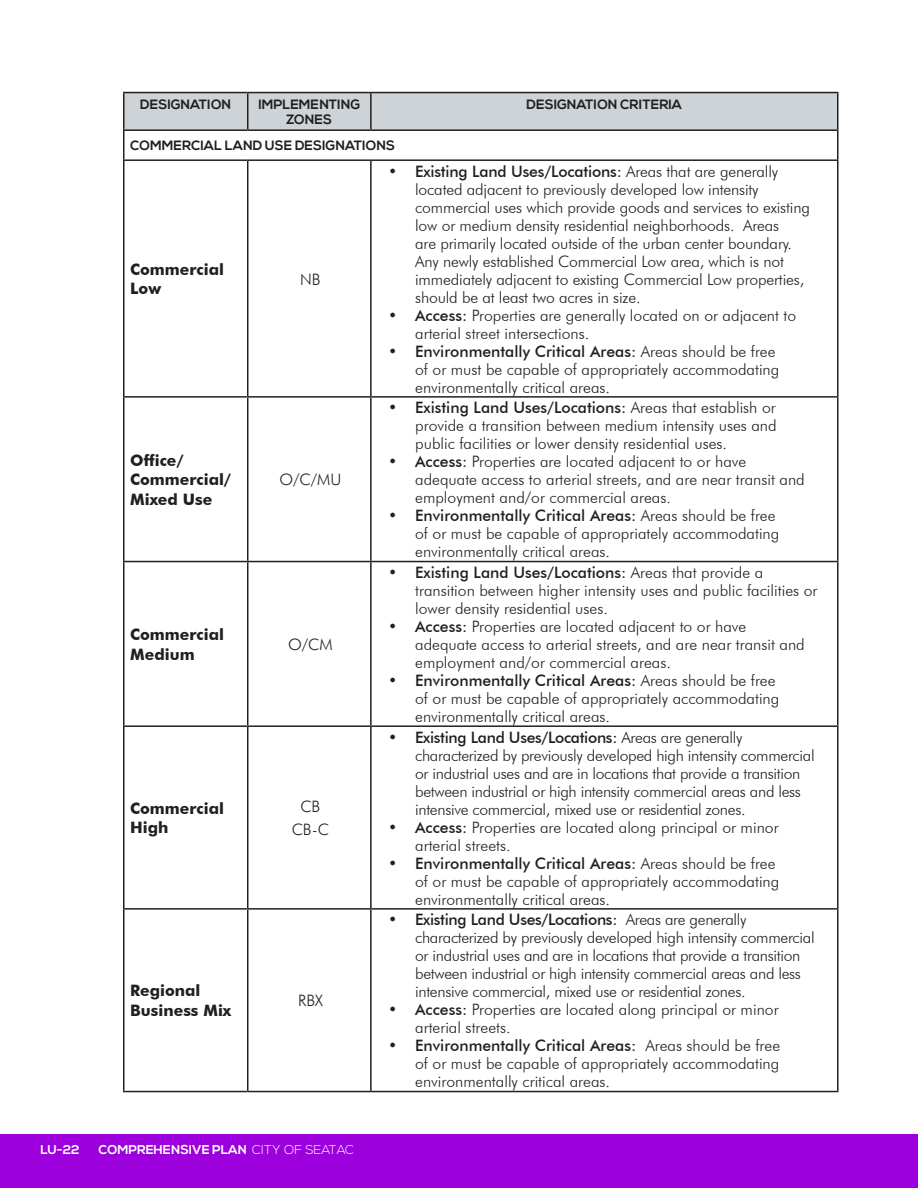
<style>
.page{position:relative;width:918px;height:1188px;background:#fff}
.page>*{position:absolute;margin:0;border:0;box-sizing:border-box;transform-origin:0 0}
.CellBody{font:300 15.75px/18px "Futura BT";color:#231f20}
.CellBody-2{font:300 15.75px/18px "Futura BT";letter-spacing:-.02em;color:#231f20}
.CellPol_No{font:700 15.75px/19.5px "Futura BT";color:#231f20}
.CellTitle{font:700 13.5px/15.5px "Nexa";color:#231f20;text-align:center}
.t1{font:700 12.75px "Nexa";color:#fff}
.s1{font-weight:300}
.s2{font-weight:500}
</style>
<div class="page">
<div style="left:0;top:1134px;width:918px;height:54px;background:#9c00dd"></div>
<hr style="left:123px;top:92px;width:125px;height:1px;background:#231f20">
<hr style="left:248px;top:92px;width:123px;height:1px;background:#231f20">
<hr style="left:371px;top:92px;width:468px;height:1px;background:#231f20">
<hr style="left:371px;top:129px;width:468px;height:2px;background:#231f20">
<svg style="left:123px;top:93px;width:715px;height:66px"></svg>
<hr style="left:123px;top:159px;width:125px;height:2px;background:#231f20">
<hr style="left:123px;top:161px;width:1px;height:235px;background:#231f20">
<hr style="left:248px;top:159px;width:123px;height:2px;background:#231f20">
<hr style="left:247px;top:161px;width:1px;height:235px;background:#231f20">
<hr style="left:371px;top:159px;width:468px;height:2px;background:#231f20">
<hr style="left:370px;top:161px;width:2px;height:235px;background:#231f20">
<hr style="left:837px;top:161px;width:1px;height:235px;background:#231f20">
<hr style="left:123px;top:396px;width:125px;height:2px;background:#231f20">
<hr style="left:123px;top:398px;width:1px;height:163px;background:#231f20">
<hr style="left:248px;top:396px;width:123px;height:2px;background:#231f20">
<hr style="left:247px;top:398px;width:1px;height:163px;background:#231f20">
<hr style="left:371px;top:396px;width:468px;height:2px;background:#231f20">
<hr style="left:370px;top:398px;width:2px;height:163px;background:#231f20">
<hr style="left:837px;top:398px;width:1px;height:163px;background:#231f20">
<hr style="left:123px;top:561px;width:125px;height:1px;background:#231f20">
<hr style="left:123px;top:562px;width:1px;height:163px;background:#231f20">
<hr style="left:248px;top:561px;width:123px;height:1px;background:#231f20">
<hr style="left:247px;top:562px;width:1px;height:163px;background:#231f20">
<hr style="left:371px;top:561px;width:468px;height:1px;background:#231f20">
<hr style="left:370px;top:562px;width:2px;height:163px;background:#231f20">
<hr style="left:837px;top:562px;width:1px;height:163px;background:#231f20">
<hr style="left:123px;top:725px;width:125px;height:2px;background:#231f20">
<hr style="left:123px;top:727px;width:1px;height:181px;background:#231f20">
<hr style="left:248px;top:725px;width:123px;height:2px;background:#231f20">
<hr style="left:247px;top:727px;width:1px;height:181px;background:#231f20">
<hr style="left:371px;top:725px;width:468px;height:2px;background:#231f20">
<hr style="left:370px;top:727px;width:2px;height:181px;background:#231f20">
<hr style="left:837px;top:727px;width:1px;height:181px;background:#231f20">
<hr style="left:123px;top:908px;width:125px;height:2px;background:#231f20">
<hr style="left:123px;top:910px;width:1px;height:181px;background:#231f20">
<hr style="left:248px;top:908px;width:123px;height:2px;background:#231f20">
<hr style="left:247px;top:910px;width:1px;height:181px;background:#231f20">
<hr style="left:371px;top:908px;width:468px;height:2px;background:#231f20">
<hr style="left:370px;top:910px;width:2px;height:181px;background:#231f20">
<hr style="left:837px;top:910px;width:1px;height:181px;background:#231f20">
<hr style="left:123px;top:1091px;width:125px;height:1px;background:#231f20">
<hr style="left:248px;top:1091px;width:123px;height:1px;background:#231f20">
<hr style="left:371px;top:1091px;width:468px;height:1px;background:#231f20">
<p class="CellTitle" style="left:140px;top:97px;width:93px">DESIGNATION</p>
<p class="CellTitle" style="left:258px;top:97px;width:103px">IMPLEMENTING<br>ZONES</p>
<p class="CellTitle" style="left:527px;top:97px;width:157px">DESIGNATION CRITERIA</p>
<p class="CellTitle" style="left:130px;top:138px;width:266px">COMMERCIAL LAND USE DESIGNATIONS</p>
<p class="CellPol_No" style="left:130px;top:259px;width:95px">Commercial<br>Low</p>
<p class="CellBody" style="left:300px;top:270px;width:22px">NB</p>
<p class="CellPol_No" style="left:130px;top:450px;width:55px">Office/</p>
<p class="CellPol_No" style="left:130px;top:470px;width:102px">Commercial/<br>Mixed Use</p>
<p class="CellBody" style="left:279px;top:470px;width:63px">O/C/MU</p>
<p class="CellPol_No" style="left:130px;top:625px;width:95px">Commercial<br>Medium</p>
<p class="CellBody" style="left:288px;top:635px;width:46px">O/CM</p>
<p class="CellPol_No" style="left:130px;top:798px;width:95px">Commercial<br>High</p>
<p class="CellBody" style="left:300px;top:798px;width:21px">CB</p>
<p class="CellBody" style="left:292px;top:820px;width:39px">CB-C</p>
<p class="CellPol_No" style="left:130px;top:981px;width:103px">Regional<br>Business Mix</p>
<p class="CellBody" style="left:298px;top:991px;width:26px">RBX</p>
<p class="t1" style="left:40px;top:1142px;width:40px">LU-22</p>
<p class="t1" style="left:99px;top:1142px;width:257px">COMPREHENSIVE PLAN <span class="s1">CITY OF SEATAC</span></p>
<p class="CellBody" style="left:415px;top:162px;width:396px;text-indent:-27px"><span class="s2">• Existing Land Uses/Locations:</span> Areas that are generally located adjacent to previously developed low intensity commercial uses which provide goods and services to existing low or medium density residential neighborhoods. Areas<br>are primarily located outside of the urban center boundary.<br>Any newly established Commercial Low area, which is not immediately adjacent to existing Commercial Low properties, should be at least two acres in size.</p>
<p class="CellBody" style="left:415px;top:306px;width:383px;text-indent:-27px"><span class="s2">• Access:</span> Properties are generally located on or adjacent to arterial street intersections.</p>
<p class="CellBody" style="left:415px;top:342px;width:366px;text-indent:-27px"><span class="s2">• Environmentally Critical Areas:</span> Areas should be free of or must be capable of appropriately accommodating environmentally critical areas.</p>
<p class="CellBody" style="left:415px;top:398px;width:363px;text-align:justify;text-indent:-27px"><span class="s2">• Existing Land Uses/Locations:</span> Areas that establish or provide a transition between medium intensity uses and public facilities or lower density residential uses.</p>
<p class="CellBody" style="left:415px;top:452px;width:391px;text-indent:-27px"><span class="s2">• Access:</span> Properties are located adjacent to or have adequate access to arterial streets, and are near transit and employment and/or commercial areas.</p>
<p class="CellBody" style="left:415px;top:506px;width:366px;text-indent:-27px"><span class="s2">• Environmentally Critical Areas:</span> Areas should be free of or must be capable of appropriately accommodating environmentally critical areas.</p>
<p class="CellBody" style="left:415px;top:563px;width:404px;text-indent:-27px"><span class="s2">• Existing Land Uses/Locations:</span> Areas that provide a transition between higher intensity uses and public facilities or lower density residential uses.</p>
<p class="CellBody" style="left:415px;top:617px;width:391px;text-indent:-27px"><span class="s2">• Access:</span> Properties are located adjacent to or have adequate access to arterial streets, and are near transit and employment and/or commercial areas.</p>
<p class="CellBody" style="left:415px;top:671px;width:366px;text-indent:-27px"><span class="s2">• Environmentally Critical Areas:</span> Areas should be free of or must be capable of appropriately accommodating environmentally critical areas.</p>
<p class="CellBody-2" style="left:415px;top:728px;width:401px;text-indent:-27px"><span class="s2">• Existing Land Uses/Locations:</span> Areas are generally characterized by previously developed high intensity commercial or industrial uses and are in locations that provide a transition between industrial or high intensity commercial areas and less intensive commercial, mixed use or residential zones.</p>
<p class="CellBody" style="left:415px;top:818px;width:365px;text-indent:-27px"><span class="s2">• Access:</span> Properties are located along principal or minor arterial streets.</p>
<p class="CellBody" style="left:415px;top:854px;width:366px;text-indent:-27px"><span class="s2">• Environmentally Critical Areas:</span> Areas should be free of or must be capable of appropriately accommodating environmentally critical areas.</p>
<p class="CellBody-2" style="left:415px;top:910px;width:401px;text-indent:-27px"><span class="s2">• Existing Land Uses/Locations:</span> Areas are generally characterized by previously developed high intensity commercial or industrial uses and are in locations that provide a transition between industrial or high intensity commercial areas and less intensive commercial, mixed use or residential zones.</p>
<p class="CellBody" style="left:415px;top:1000px;width:365px;text-indent:-27px"><span class="s2">• Access:</span> Properties are located along principal or minor arterial streets.</p>
<p class="CellBody" style="left:415px;top:1036px;width:366px;text-align:justify;text-indent:-27px"><span class="s2">• Environmentally Critical Areas:</span> Areas should be free of or must be capable of appropriately accommodating environmentally critical areas.</p>
</div>
